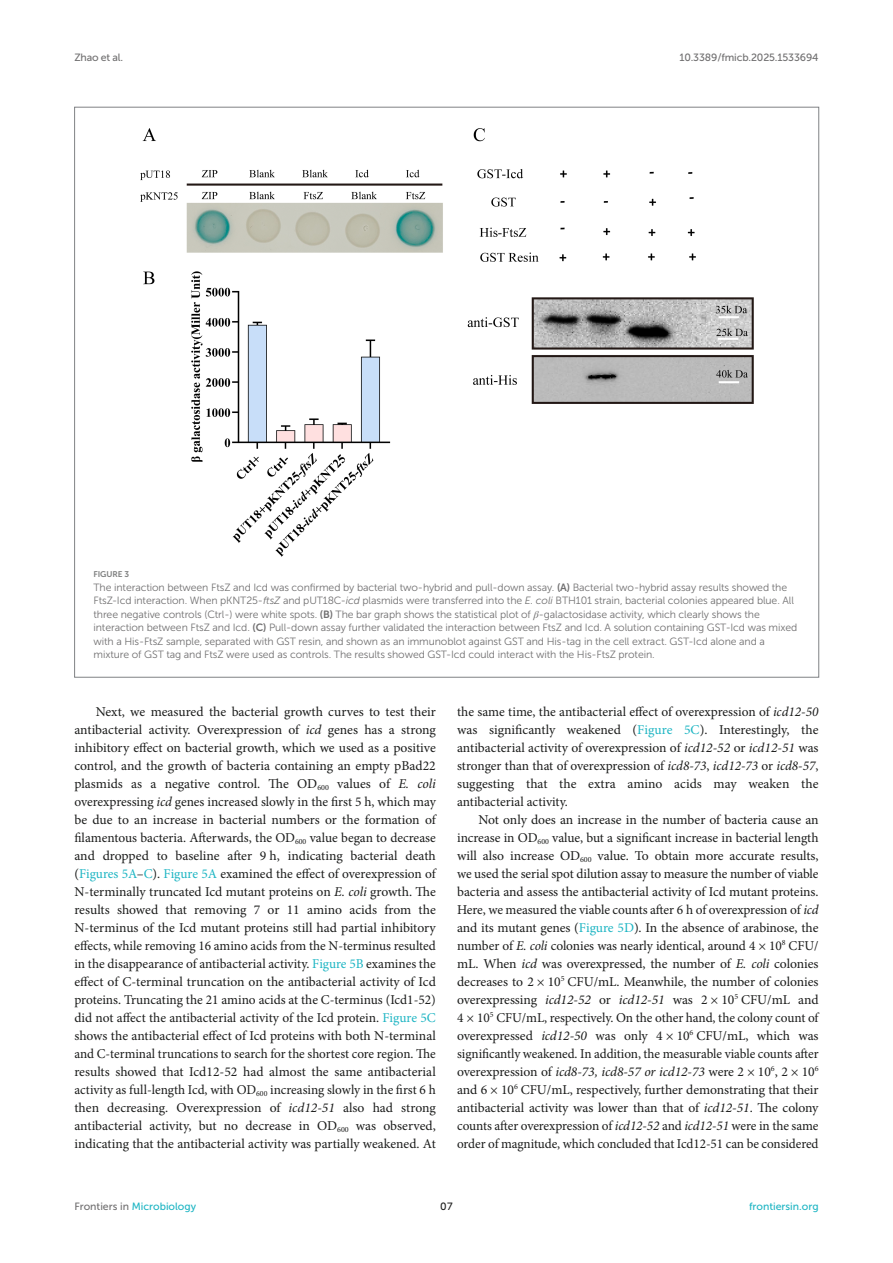
<style>
.page{position:relative;width:893px;height:1263px;background:#fff}
.page>*{position:absolute;margin:0;border:0;box-sizing:border-box;transform-origin:0 0}
.TEXT{font:13.5px/18px "Minion Pro";letter-spacing:-.005em;color:#1b1c1b;text-align:justify}
.FIG_LEG{font:10.5px/13.5px "Museo Sans 300";letter-spacing:-.01em;color:#706f70}
.t1{font:10.5px "Museo Sans 500";color:#1db5c3}
.t2{font:10.5px "Museo Sans 500";letter-spacing:-.015em;color:#706f70}
.t3{font:10.5px "Museo Sans 500";color:#1b1c1b}
.FIG_HD{font:8.25px "Museo Sans 700";letter-spacing:-.01em;color:#7e7f7f}
.s1{font-family:"Museo Sans 700"}
.s2{font-style:italic}
.s3{font-family:"STIX General";font-style:italic}
.s4{color:#1db5c3}
.s5{color:#706f70}
</style>
<div class="page">
<img style="left:140px;top:128px;width:614px;height:429px">
<p class="t2" style="left:74px;top:52px;width:50px">Zhao et al.</p>
<p class="t2" style="left:679px;top:52px;width:141px">10.3389/fmicb.2025.1533694</p>
<p class="FIG_HD" style="left:94px;top:570px;width:37px">FIGURE 3</p>
<p class="FIG_LEG" style="left:94px;top:580px;width:705px">The interaction between FtsZ and Icd was confirmed by bacterial two-hybrid and pull-down assay. <span class="s1">(A)</span> Bacterial two-hybrid assay results showed the FtsZ-Icd interaction. When pKNT25-<span class="s2">ftsZ</span> and pUT18C-<span class="s2">icd</span> plasmids were transferred into the <span class="s2">E. coli</span> BTH101 strain, bacterial colonies appeared blue. All three negative controls (Ctrl-) were white spots. <span class="s1">(B)</span> The bar graph shows the statistical plot of <span class="s3">β</span>-galactosidase activity, which clearly shows the interaction between FtsZ and Icd. <span class="s1">(C)</span> Pull-down assay further validated the interaction between FtsZ and Icd. A solution containing GST-Icd was mixed with a His-FtsZ sample, separated with GST resin, and shown as an immunoblot against GST and His-tag in the cell extract. GST-Icd alone and a mixture of GST tag and FtsZ were used as controls. The results showed GST-Icd could interact with the His-FtsZ protein.</p>
<p class="TEXT" style="left:74px;top:703px;width:363px;text-indent:21px">Next, we measured the bacterial growth curves to test their antibacterial activity. Overexpression of <span class="s2">icd</span> genes has a strong inhibitory effect on bacterial growth, which we used as a positive control, and the growth of bacteria containing an empty pBad22 plasmids as a negative control. The OD<sub>600</sub> values of <span class="s2">E. coli </span>overexpressing <span class="s2">icd</span> genes increased slowly in the first 5 h, which may be due to an increase in bacterial numbers or the formation of filamentous bacteria. Afterwards, the OD<sub>600</sub> value began to decrease and dropped to baseline after 9 h, indicating bacterial death (<span class="s4">Figures 5A</span>–<span class="s4">C</span>). <span class="s4">Figure 5A</span> examined the effect of overexpression of N-terminally truncated Icd mutant proteins on <span class="s2">E. coli</span> growth. The results showed that removing 7 or 11 amino acids from the N-terminus of the Icd mutant proteins still had partial inhibitory effects, while removing 16 amino acids from the N-terminus resulted in the disappearance of antibacterial activity. <span class="s4">Figure 5B</span> examines the effect of C-terminal truncation on the antibacterial activity of Icd proteins. Truncating the 21 amino acids at the C-terminus (Icd1-52) did not affect the antibacterial activity of the Icd protein. <span class="s4">Figure 5C </span>shows the antibacterial effect of Icd proteins with both N-terminal and C-terminal truncations to search for the shortest core region. The results showed that Icd12-52 had almost the same antibacterial activity as full-length Icd, with OD<sub>600</sub> increasing slowly in the first 6 h then decreasing. Overexpression of <span class="s2">icd12-51</span> also had strong antibacterial activity, but no decrease in OD<sub>600</sub> was observed, indicating that the antibacterial activity was partially weakened. At</p>
<p class="TEXT" style="left:457px;top:703px;width:363px">the same time, the antibacterial effect of overexpression of <span class="s2">icd12-50 </span>was significantly weakened (<span class="s4">Figure 5C</span>). Interestingly, the antibacterial activity of overexpression of <span class="s2">icd12-52</span> or <span class="s2">icd12-51</span> was stronger than that of overexpression of <span class="s2">icd8-73</span>, <span class="s2">icd12-73</span> or <span class="s2">icd8-57</span>, suggesting that the extra amino acids may weaken the antibacterial activity.</p>
<p class="TEXT" style="left:457px;top:811px;width:363px;text-indent:21px">Not only does an increase in the number of bacteria cause an increase in OD<sub>600</sub> value, but a significant increase in bacterial length will also increase OD<sub>600</sub> value. To obtain more accurate results, we used the serial spot dilution assay to measure the number of viable bacteria and assess the antibacterial activity of Icd mutant proteins.<br>Here, we measured the viable counts after 6 h of overexpression of <span class="s2">icd </span>and its mutant genes (<span class="s4">Figure 5D</span>). In the absence of arabinose, the number of <span class="s2">E. coli</span> colonies was nearly identical, around 4 × 10<sup>8</sup> CFU/ mL. When <span class="s2">icd</span> was overexpressed, the number of <span class="s2">E. coli</span> colonies decreases to 2 × 10<sup>5</sup> CFU/mL. Meanwhile, the number of colonies overexpressing <span class="s2">icd12-52</span> or <span class="s2">icd12-51</span> was 2 × 10<sup>5</sup> CFU/mL and 4 × 10<sup>5</sup> CFU/mL, respectively. On the other hand, the colony count of overexpressed <span class="s2">icd12-50</span> was only 4 × 10<sup>6</sup> CFU/mL, which was significantly weakened. In addition, the measurable viable counts after overexpression of <span class="s2">icd8-73, icd8-57 or icd12-73</span> were 2 × 10<sup>6</sup>, 2 × 10<sup>6 </sup>and 6 × 10<sup>6</sup> CFU/mL, respectively, further demonstrating that their antibacterial activity was lower than that of <span class="s2">icd12-51</span>. The colony counts after overexpression of <span class="s2">icd12-52</span> and <span class="s2">icd12-51</span> were in the same order of magnitude, which concluded that Icd12-51 can be considered</p>
<p class="t1" style="left:74px;top:1200px;width:123px"><span class="s5">Frontiers in</span> Microbiology</p>
<p class="t3" style="left:440px;top:1200px;width:14px">07</p>
<p class="t1" style="left:749px;top:1200px;width:71px">frontiersin.org</p>
</div>
